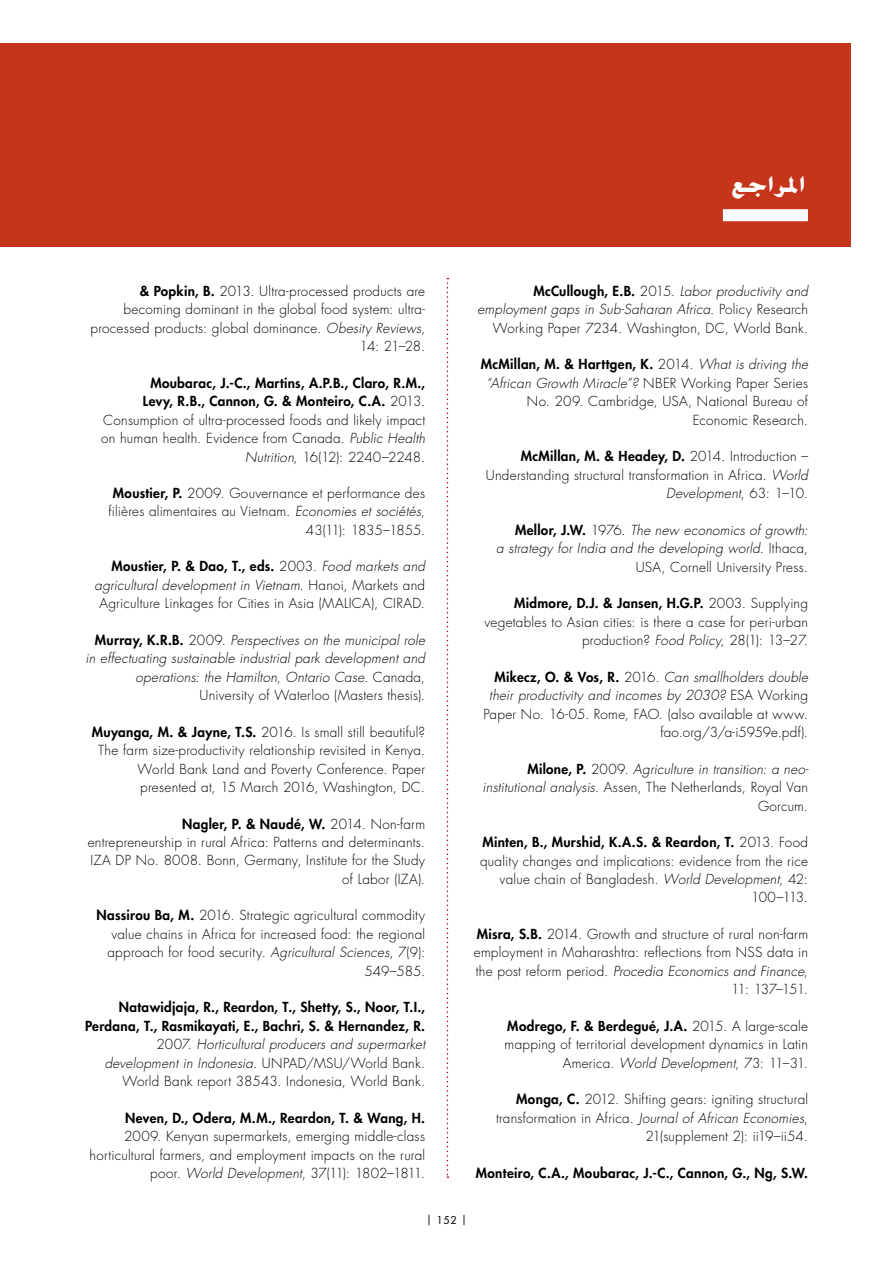
<style>
.page{position:relative;width:893px;height:1263px;background:#fff}
.page>*{position:absolute;margin:0;border:0;box-sizing:border-box;transform-origin:0 0}
.t1{font:700 24px "Boutros Ads Pro";color:#fff}
.t2{font:300 13.5px/18.5px "Futura Std";letter-spacing:.015em;color:#000;text-align:right}
.t3{font:italic 300 13.5px/18.5px "Futura Std";letter-spacing:.02em;color:#000;text-align:right}
.t4{font:800 13.5px/18.5px "Futura Std";letter-spacing:.025em;color:#000;text-align:right}
.t5{font:10.5px "Futura Std";color:#000}
.s1{font-weight:800}
.s2{font-style:italic}
.s3{font-weight:800;font-style:normal}
.s4{font-style:normal}
.s5{font-weight:300}
.s6{font-weight:300;font-style:italic}
</style>
<div class="page">
<svg style="left:447px;top:278px;width:1px;height:900px"></svg>
<div style="left:0;top:43px;width:850px;height:204px;background:#c5351c"></div>
<div style="left:723px;top:209px;width:85px;height:12px;background:#fff"></div>
<h1 class="t1" style="left:731px;top:170px;width:76px">ع ج م لر ا ا</h1>
<p class="t2" style="left:140px;top:282px;width:287px"><span class="s1">&amp; Popkin .B,</span> 2013. Ultra-processed products are</p>
<p class="t2" style="left:90px;top:319px;width:336px">processed products: global dominance. <span class="s2">Obesity Reviews</span>,</p>
<p class="t2" style="left:124px;top:300px;width:303px">becoming dominant in the global food system: ultra-</p>
<p class="t2" style="left:360px;top:337px;width:67px">14: 21–28.</p>
<p class="t2" style="left:101px;top:374px;width:326px"><span class="s1">M o u b a r a c J, . - C . , M a r t i n s A, B.P. . , C l a r o M.R, . ,<br>Levy B.R, ., Cannon G, . &amp; Monteiro C, A. .</span> 2013.<br>Consumption of ultra-processed foods and likely impact on human health. Evidence from Canada. <span class="s2">Public Health Nutrition</span>, 16)12 :( 2240–2248.</p>
<p class="t2" style="left:108px;top:484px;width:318px"><span class="s1">Moustier .P,</span> 2009. Gouvernance et performance des filières alimentaires au Vietnam. <span class="s2">Economies et sociétés</span>,<br>43)11 :( 1835–1855.</p>
<p class="t2" style="left:95px;top:558px;width:332px"><span class="s1">Moustier .P, &amp; Dao T, ., eds.</span> 2003. <span class="s2">Food markets and agricultural development in Vietnam</span>. Hanoi, Markets and<br>Agriculture Linkages for Cities in Asia (MALICA ,) CIRAD.</p>
<p class="t3" style="left:86px;top:631px;width:341px"><span class="s3">Murray K, .B.R.</span> <span class="s4">2009.</span> Perspectives on the municipal role in effectuating sustainable industrial park development and operations: the Hamilton, Ontario Case<span class="s4">. Canada, University of Waterloo (Masters thesis .(</span></p>
<p class="t2" style="left:92px;top:723px;width:335px"><span class="s1">Muyanga M, . &amp; Jayne .S.T,</span> 2016. Is small still beautiful?<br>The farm size-productivity relationship revisited in Kenya.<br>World Bank Land and Poverty Conference. Paper presented at, 15 March 2016, Washington, DC.</p>
<p class="t2" style="left:88px;top:815px;width:339px"><span class="s1">Nagler .P, &amp; Naudé W, .</span> 2014. Non-farm entrepreneurship in rural Africa: Patterns and determinants.<br>IZA DP No. 8008. Bonn, Germany, Institute for the Study of Labor (IZA .(</p>
<p class="t2" style="left:97px;top:907px;width:330px"><span class="s1">Nassirou Ba M, .</span> 2016. Strategic agricultural commodity value chains in Africa for increased food: the regional approach for food security. <span class="s2">Agricultural Sciences</span> 7, 9) : ( 549–585.</p>
<p class="t4" style="left:85px;top:998px;width:342px">Natawidjaja R, ., Reardon T, ., Shetty S, . , N o o r . ,I .T, Perdana T, ., Rasmikayati E, ., Bachri .S, &amp; Hernandez, .R <span class="s5">2007</span><span class="s6">. Horticultural producers and supermarket development in Indonesia</span><span class="s5">. UNPAD/MSU/World Bank.<br>World Bank report 38543. Indonesia, World Bank.</span></p>
<p class="t4" style="left:125px;top:1108px;width:301px">Neven D, ., Odera M, M. ., Reardon .T, &amp; Wang H, .</p>
<p class="t2" style="left:90px;top:1127px;width:337px">2009. Kenyan supermarkets, emerging middle-class horticultural farmers, and employment impacts on the rural poor. <span class="s2">World Development</span>, 37)11 :( 1802–1811.</p>
<p class="t2" style="left:477px;top:282px;width:332px"><span class="s1">McCullough .B.E,</span> 2015. <span class="s2">Labor productivity and employment gaps in Sub-Saharan Africa</span>. Policy Research<br>Working Paper 7234. Washington, DC, World Bank.</p>
<p class="t2" style="left:481px;top:356px;width:329px"><span class="s1">McMillan M, . &amp; Harttgen K, .</span> 2014. <span class="s2">What is driving the “African Growth Miracle”?</span> NBER Working Paper Series No. 209. Cambridge, USA, National Bureau of Economic Research.</p>
<p class="t2" style="left:486px;top:447px;width:324px"><span class="s1">McMillan M, . &amp; Headey D, .</span> 2014. Introduction –<br>Understanding structural transformation in Africa. <span class="s2">World<br>Development</span>, 63: –1 10.</p>
<p class="t3" style="left:496px;top:521px;width:313px"><span class="s3">Mellor W. J, .</span> <span class="s4">1976.</span> The new economics of growth:<br>a strategy for India and the developing world<span class="s4">. Ithaca,<br>USA, Cornell University Press.</span></p>
<p class="t2" style="left:484px;top:594px;width:325px"><span class="s1">Midmore D, .J. &amp; Jansen H, G. .P.</span> 2003. Supplying vegetables to Asian cities is: there a case for peri-urban production? <span class="s2">Food Policy</span>, 28 : (1) 13–27.</p>
<p class="t2" style="left:483px;top:668px;width:326px"><span class="s1">Mikecz O, . &amp; Vos .R,</span> 2016. <span class="s2">Can smallholders double their productivity and incomes by 2030?</span> ESA Working Paper No. 16-05. Rome, FAO. (also available at www. fao.org/3/ i -a 5959 .e pdf .(</p>
<p class="t3" style="left:527px;top:760px;width:283px"><span class="s3">Milone .P,</span> <span class="s4">2009.</span> Agriculture in transition a: neo-</p>
<p class="t2" style="left:758px;top:797px;width:52px">Gorcum.</p>
<p class="t2" style="left:480px;top:833px;width:330px"><span class="s1">Minten B, ., Murshid K, A. .S. &amp; Reardon .T,</span> 2013. Food quality changes and implications: evidence from the rice value chain of Bangladesh. <span class="s2">World Development</span>, 42:<br>100–113.</p>
<p class="t2" style="left:474px;top:925px;width:336px"><span class="s1">Misra .B.S,</span> 2014. Growth and structure of rural non-farm employment in Maharashtra: reflections from NSS data in the post reform period. <span class="s2">Procedia Economics and Finance</span>, 11: 137–151.</p>
<p class="t2" style="left:505px;top:1017px;width:305px"><span class="s1">Modrego .F, &amp; Berdegué A. J, .</span> 2015. A large-scale mapping of territorial development dynamics in Latin<br>America. <span class="s2">World Development</span>, 73: 11–31.</p>
<p class="t2" style="left:496px;top:1091px;width:314px"><span class="s1">Monga C, .</span> 2012. Shifting gears: igniting structural transformation in Africa. <span class="s2">Journal of African Economies</span>,<br>21(supplement i i:)2 19–ii54.</p>
<p class="t4" style="left:476px;top:1164px;width:334px">Monteiro C, A. ., Moubarac J, .-C., Cannon G, . , N g W. S, .</p>
<p class="t2" style="left:483px;top:778px;width:327px"><span class="s2">institutional analysis</span>. Assen, The Netherlands, Royal Van</p>
<p class="t5" style="left:426px;top:1212px;width:7px">|</p>
<p class="t5" style="left:461px;top:1212px;width:7px">|</p>
<p class="t5" style="left:436px;top:1214px;width:22px">152</p>
</div>
